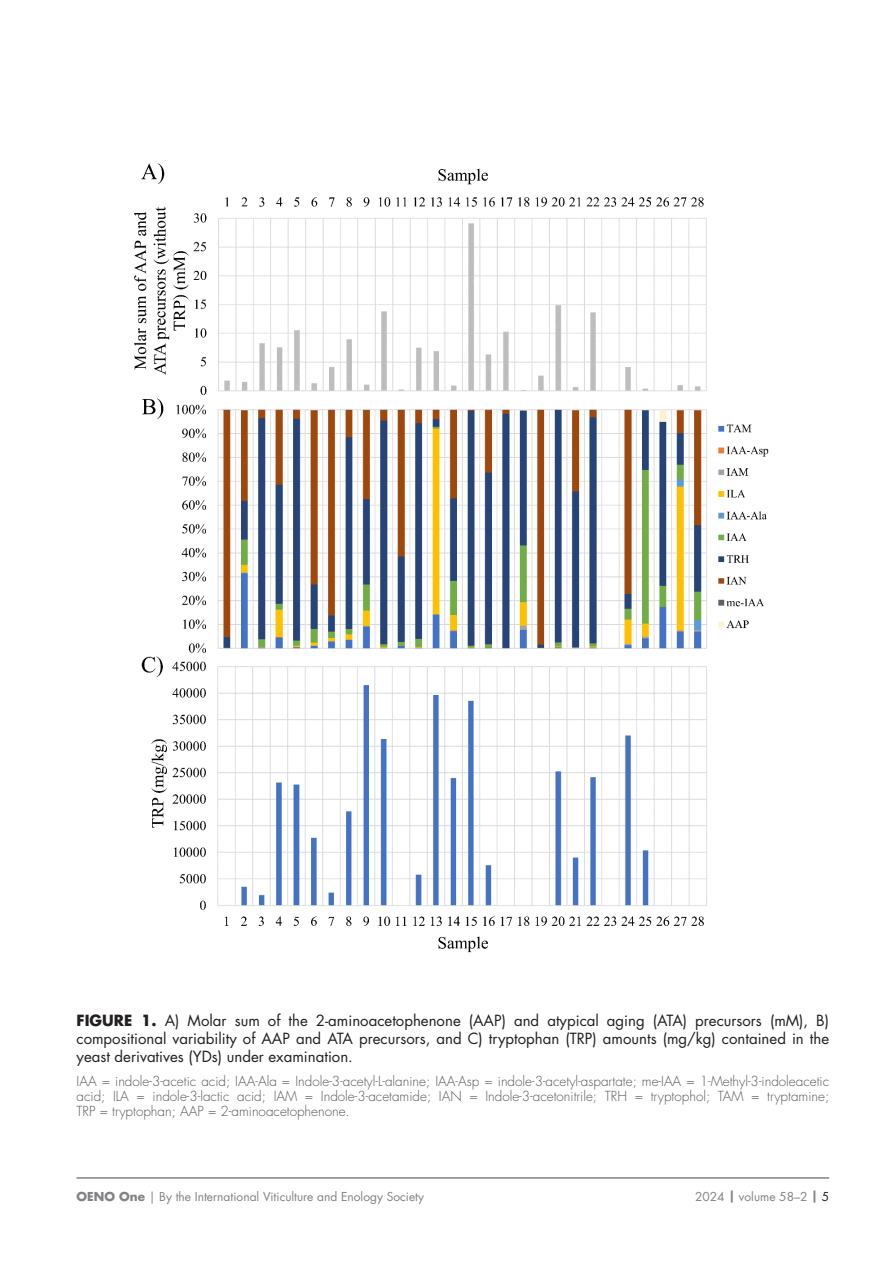
<style>
.page{position:relative;width:893px;height:1263px;background:#fff}
.page>*{position:absolute;margin:0;border:0;box-sizing:border-box;transform-origin:0 0}
.t1{font:15px/18px "Futura Std";color:#231f20;text-align:justify}
.t2{font:300 13.5px/15px "Futura Std";color:#57585a;text-align:justify}
.t3{font:12px "Futura Std";color:#808285}
.s1{font-weight:700}
.s2{color:#231f20}
</style>
<div class="page">
<hr style="left:77px;top:1177px;width:752px;height:2px;background:#808285">
<img style="left:134px;top:163px;width:635px;height:790px">
<p class="t1" style="left:77px;top:1012px;width:754px"><span class="s1">FIGURE 1.</span> A) Molar sum of the 2-aminoacetophenone (AAP) and atypical aging (ATA) precursors (mM), B) compositional variability of AAP and ATA precursors, and C) tryptophan (TRP) amounts (mg/kg) contained in the yeast derivatives (YDs) under examination.</p>
<p class="t2" style="left:77px;top:1074px;width:754px">IAA = indole-3-acetic acid; IAA-Ala = Indole-3-acetyl-L-alanine; IAA-Asp = indole-3-acetyl-aspartate; me-IAA = 1-Methyl-3-indoleacetic acid; ILA = indole-3-lactic acid; IAM = Indole-3-acetamide; IAN = Indole-3-acetonitrile; TRH = tryptophol; TAM = tryptamine; TRP = tryptophan; AAP = 2-aminoacetophenone.</p>
<p class="t3" style="left:77px;top:1188px;width:349px"><span class="s1">OENO One</span> | By the International Viticulture and Enology Society</p>
<p class="t3" style="left:695px;top:1188px;width:136px">2024 <span class="s1">|</span> volume 58–2 <span class="s1">|</span> <span class="s2">5</span></p>
</div>
